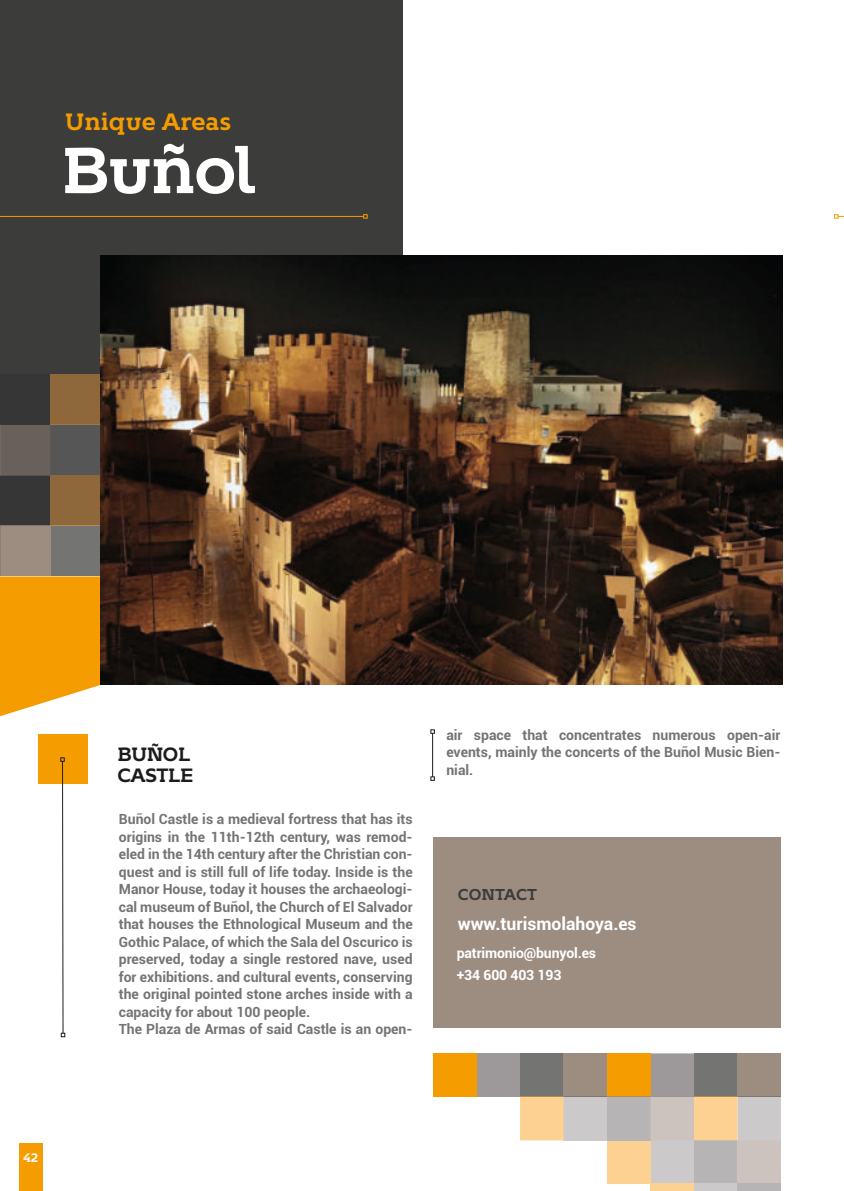
<style>
.page{position:relative;width:844px;height:1191px;background:#fff}
.page>*{position:absolute;margin:0;border:0;box-sizing:border-box;transform-origin:0 0}
.t1{font:700 64.75px "Kontrapunkt Bob";letter-spacing:-.02em;color:#fff}
.t2{font:700 23.62px "Kontrapunkt Bob";color:#f59d00}
.t3{font:700 19.25px/21px "Kontrapunkt Bob";letter-spacing:-.02em;color:#1c1c1c}
.t4{font:700 17.5px "Roboto";color:#fff}
.t5{font:700 15.75px "Kontrapunkt Bob";color:#3c3c3b}
.t6{font:700 14px/17.5px "Roboto";color:#747473}
.t7{font:700 14px/22.4px "Roboto";letter-spacing:-.01em;color:#fff}
.t8{font:700 12.25px "Kontrapunkt Bob";color:#fff}
</style>
<div class="page">
<div style="left:19px;top:1143px;width:24px;height:48px;background:#f59d00"></div>
<div style="left:0;top:0;width:402px;height:576px;background:#3c3c3b"></div>
<svg style="left:0;top:576px;width:101px;height:140px;fill:#f59d00"></svg>
<hr style="left:0;top:216px;width:363px;height:1px;background:#f59d00">
<svg style="left:363px;top:214px;width:4px;height:5px"></svg>
<div style="left:50px;top:525px;width:51px;height:51px;background:#747473"></div>
<div style="left:0;top:525px;width:50px;height:51px;background:#9d8d81"></div>
<div style="left:50px;top:425px;width:51px;height:50px;background:#575656"></div>
<div style="left:0;top:425px;width:50px;height:50px;background:#68605b"></div>
<div style="left:0;top:475px;width:50px;height:50px;background:#363636"></div>
<div style="left:50px;top:475px;width:51px;height:50px;background:#8e683b"></div>
<div style="left:0;top:374px;width:50px;height:51px;background:#363636"></div>
<div style="left:50px;top:374px;width:51px;height:51px;background:#8e683b"></div>
<div style="left:38px;top:734px;width:49px;height:50px;background:#f59d00"></div>
<hr style="left:62px;top:761px;width:1px;height:272px;background:#1d1d1b">
<svg style="left:60px;top:757px;width:5px;height:4px"></svg>
<svg style="left:61px;top:1032px;width:4px;height:5px"></svg>
<div style="left:432px;top:837px;width:348px;height:190px;background:#9d8d81"></div>
<div style="left:650px;top:1053px;width:43px;height:43px;background:#9d999a"></div>
<div style="left:693px;top:1053px;width:44px;height:43px;background:#747473"></div>
<div style="left:737px;top:1053px;width:43px;height:43px;background:#9d8d81"></div>
<div style="left:607px;top:1053px;width:43px;height:43px;background:#f59d00"></div>
<div style="left:476px;top:1053px;width:44px;height:43px;background:#9d999a"></div>
<div style="left:520px;top:1053px;width:43px;height:43px;background:#747473"></div>
<div style="left:563px;top:1053px;width:44px;height:43px;background:#9d8d81"></div>
<div style="left:433px;top:1053px;width:43px;height:43px;background:#f59d00"></div>
<div style="left:650px;top:1140px;width:43px;height:43px;background:#ccc9ca"></div>
<div style="left:693px;top:1140px;width:44px;height:43px;background:#b6b4b5"></div>
<div style="left:737px;top:1140px;width:43px;height:43px;background:#ccc3be"></div>
<div style="left:607px;top:1140px;width:43px;height:43px;background:#fdd192"></div>
<div style="left:563px;top:1096px;width:44px;height:44px;background:#ccc9ca"></div>
<div style="left:607px;top:1096px;width:43px;height:44px;background:#b6b4b5"></div>
<svg style="left:650px;top:1096px;width:130px;height:44px"></svg>
<div style="left:520px;top:1096px;width:43px;height:44px;background:#fdd192"></div>
<div style="left:693px;top:1183px;width:44px;height:8px;background:#ccc9ca"></div>
<div style="left:737px;top:1183px;width:43px;height:8px;background:#b6b4b5"></div>
<div style="left:650px;top:1183px;width:43px;height:8px;background:#fdd192"></div>
<svg style="left:834px;top:214px;width:9px;height:5px"></svg>
<img style="left:101px;top:256px;width:681px;height:429px">
<hr style="left:432px;top:733px;width:1px;height:44px;background:#1d1d1b">
<svg style="left:430px;top:729px;width:4px;height:4px"></svg>
<svg style="left:430px;top:776px;width:4px;height:4px"></svg>
<h2 class="t2" style="left:65px;top:108px;width:167px">Unique Areas</h2>
<h1 class="t1" style="left:61px;top:133px;width:196px">BuÒol</h1>
<p class="t8" style="left:23px;top:1150px;width:17px">42</p>
<h3 class="t3" style="left:117px;top:743px;width:77px">BU—OL<br>CASTLE</h3>
<p class="t6" style="left:119px;top:811px;width:295px">BuÒol Castle is a medieval fortress that has its origins in the 11th-12th century, was remod&shy;eled in the 14th century after the Christian con&shy;quest and is still full of life today. Inside is the Manor House, today it houses the archaeologi&shy;cal museum of BuÒol, the Church of El Salvador that houses the Ethnological Museum and the Gothic Palace, of which the Sala del Oscurico is preserved, today a single restored nave, used for exhibitions. and cultural events, conserving the original pointed stone arches inside with a capacity for about 100 people.<br>The Plaza de Armas of said Castle is an open-</p>
<p class="t6" style="left:446px;top:727px;width:335px;text-align:justify">air space that concentrates numerous open-air events, mainly the concerts of the BuÒol Music Bien&shy;nial.</p>
<p class="t5" style="left:457px;top:885px;width:81px">CONTACT</p>
<p class="t4" style="left:457px;top:916px;width:180px">www.turismolahoya.es</p>
<p class="t7" style="left:456px;top:942px;width:141px">patrimonio@bunyol.es +34 600 403 193</p>
</div>
